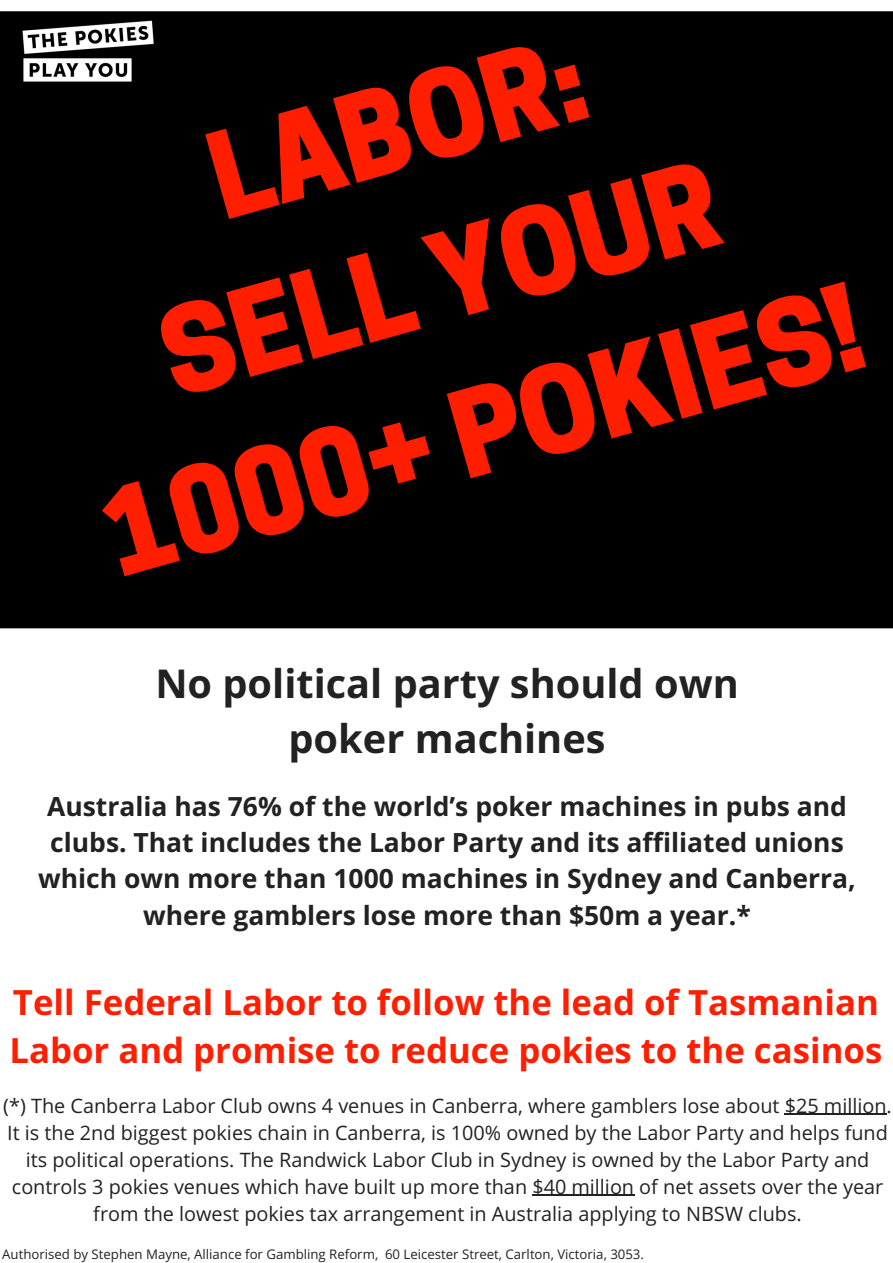
<style>
.page{position:relative;width:893px;height:1263px;background:#fff}
.page>*{position:absolute;margin:0;border:0;box-sizing:border-box;transform-origin:0 0}
.t1{font:800 112.65px/157.6px "Cooper Hewitt";color:#ff1e00;text-align:center}
.t2{font:700 39.75px/55.2px "Open Sans";color:#222;text-align:center}
.t3{font:700 34.8px/48.4px "Open Sans";color:#ff1e00}
.t4{font:700 26.55px/36px "Open Sans";color:#222;text-align:center}
.t5{font:19.8px/27px "Open Sans";color:#222;text-align:center}
.t6{font:13.2px "Open Sans";color:#222}
</style>
<div class="page">
<div style="left:0;top:11px;width:893px;height:617px;background:#000"></div>
<svg style="left:785px;top:1114px;width:102px;height:1px"></svg>
<svg style="left:532px;top:1195px;width:102px;height:1px"></svg>
<img style="left:14px;top:11px;width:148px;height:71px">
<h1 class="t1" style="left:3px;top:173px;width:783px;rotate:-16deg">LABOR:<br>SELL YOUR<br>1000+ POKIES!</h1>
<h2 class="t2" style="left:155px;top:655px;width:585px">No political party should own poker machines</h2>
<h3 class="t4" style="left:38px;top:788px;width:819px">Australia has 76% of the world’s poker machines in pubs and clubs. That includes the Labor Party and its affiliated unions which own more than 1000 machines in Sydney and Canberra, where gamblers lose more than $50m a year.*</h3>
<h3 class="t3" style="left:10px;top:977px;width:874px">Tell Federal Labor to follow the lead of Tasmanian<br>Labor and promise to reduce pokies to the casinos</h3>
<p class="t5" style="left:3px;top:1091px;width:890px">(*) The Canberra Labor Club owns 4 venues in Canberra, where gamblers lose about $25 million.<br>It is the 2nd biggest pokies chain in Canberra, is 100% owned by the Labor Party and helps fund its political operations. The Randwick Labor Club in Sydney is owned by the Labor Party and controls 3 pokies venues which have built up more than $40 million of net assets over the year from the lowest pokies tax arrangement in Australia applying to NBSW clubs.</p>
<p class="t6" style="left:2px;top:1245px;width:643px">Authorised by Stephen Mayne, Alliance for Gambling Reform, 60 Leicester Street, Carlton, Victoria, 3053.</p>
</div>
